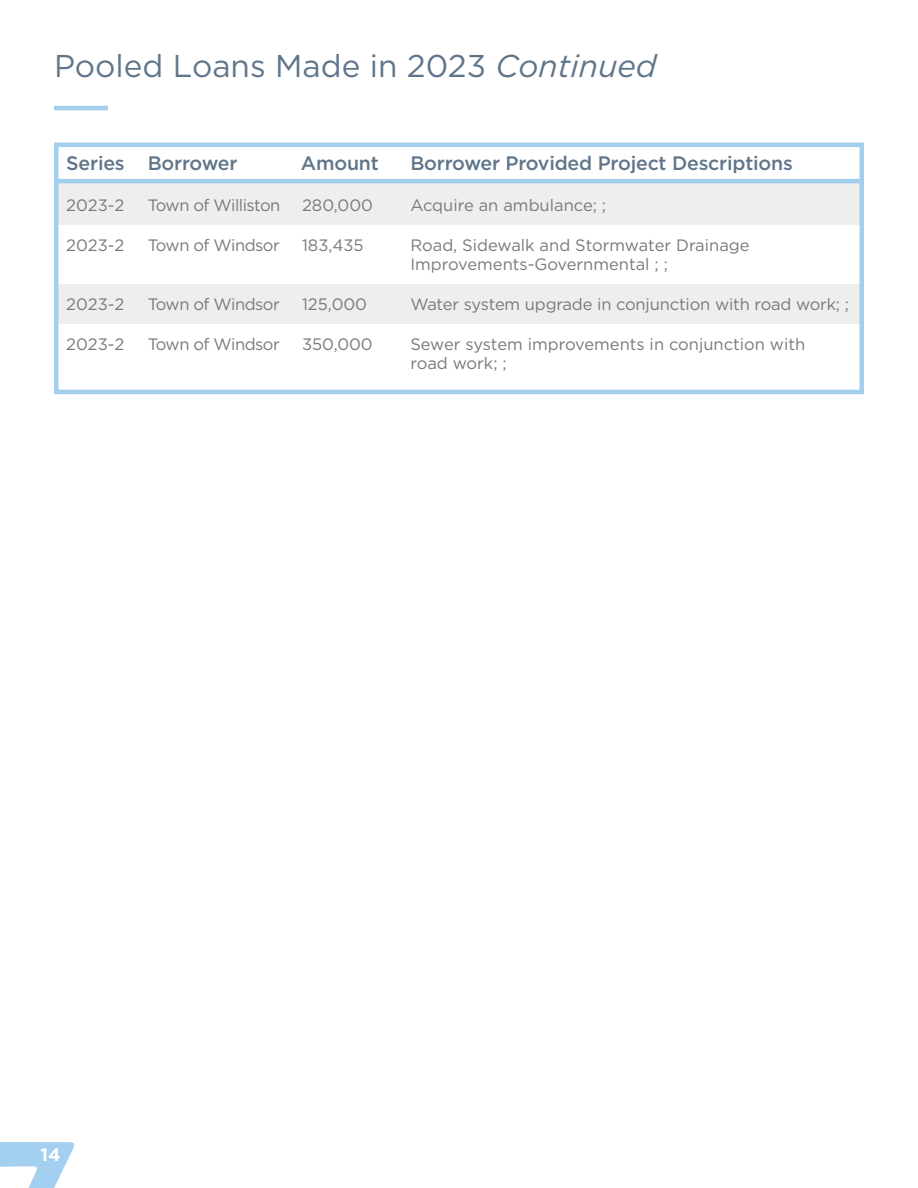
<style>
.page{position:relative;width:918px;height:1188px;background:#fff}
.page>*{position:absolute;margin:0;border:0;box-sizing:border-box;transform-origin:0 0}
.t1{font:31.5px "Gotham";color:#60758a}
.t2{font:500 19.5px "Gotham";letter-spacing:-.01em;color:#60758a}
.t3{font:700 18px "Gotham";color:#fff}
.t4{font:16.5px/19.8px "Gotham";letter-spacing:-.01em;color:#79797a}
.t5{font:16.5px "Gotham";letter-spacing:-.03em;color:#79797a}
.s1{font-style:italic}
</style>
<div class="page">
<div style="left:56px;top:181px;width:806px;height:44px;background:#eee"></div>
<div style="left:56px;top:285px;width:806px;height:39px;background:#eee"></div>
<div style="left:54px;top:143px;width:810px;height:251px;border:4px solid #a3cfef"></div>
<hr style="left:54px;top:106px;width:54px;height:4px;background:#a3cfef">
<hr style="left:56px;top:179px;width:806px;height:4px;background:#a3cfef">
<svg style="left:0;top:1142px;width:75px;height:46px"></svg>
<h1 class="t1" style="left:54px;top:46px;width:604px">Pooled Loans Made in 2023 <span class="s1">Continued</span></h1>
<p class="t2" style="left:66px;top:150px;width:173px">Series Borrower</p>
<p class="t2" style="left:301px;top:150px;width:79px">Amount</p>
<p class="t2" style="left:410px;top:150px;width:384px">Borrower Provided Project Descriptions</p>
<p class="t4" style="left:66px;top:195px;width:60px">2023-2</p>
<p class="t4" style="left:66px;top:235px;width:60px">2023-2</p>
<p class="t4" style="left:66px;top:294px;width:60px">2023-2</p>
<p class="t4" style="left:66px;top:334px;width:60px">2023-2</p>
<p class="t5" style="left:148px;top:195px;width:134px">Town of Williston</p>
<p class="t5" style="left:148px;top:234px;width:133px">Town of Windsor</p>
<p class="t5" style="left:148px;top:294px;width:133px">Town of Windsor</p>
<p class="t5" style="left:148px;top:333px;width:133px">Town of Windsor</p>
<p class="t4" style="left:302px;top:195px;width:72px">280,000</p>
<p class="t4" style="left:302px;top:235px;width:63px">183,435</p>
<p class="t4" style="left:302px;top:294px;width:66px">125,000</p>
<p class="t4" style="left:302px;top:334px;width:72px">350,000</p>
<p class="t4" style="left:410px;top:195px;width:197px">Acquire an ambulance; ;</p>
<p class="t4" style="left:410px;top:235px;width:341px">Road, Sidewalk and Stormwater Drainage<br>Improvements-Governmental ; ;</p>
<p class="t4" style="left:410px;top:294px;width:440px">Water system upgrade in conjunction with road work; ;</p>
<p class="t4" style="left:410px;top:334px;width:396px">Sewer system improvements in conjunction with road work; ;</p>
<p class="t3" style="left:41px;top:1143px;width:21px">14</p>
</div>
